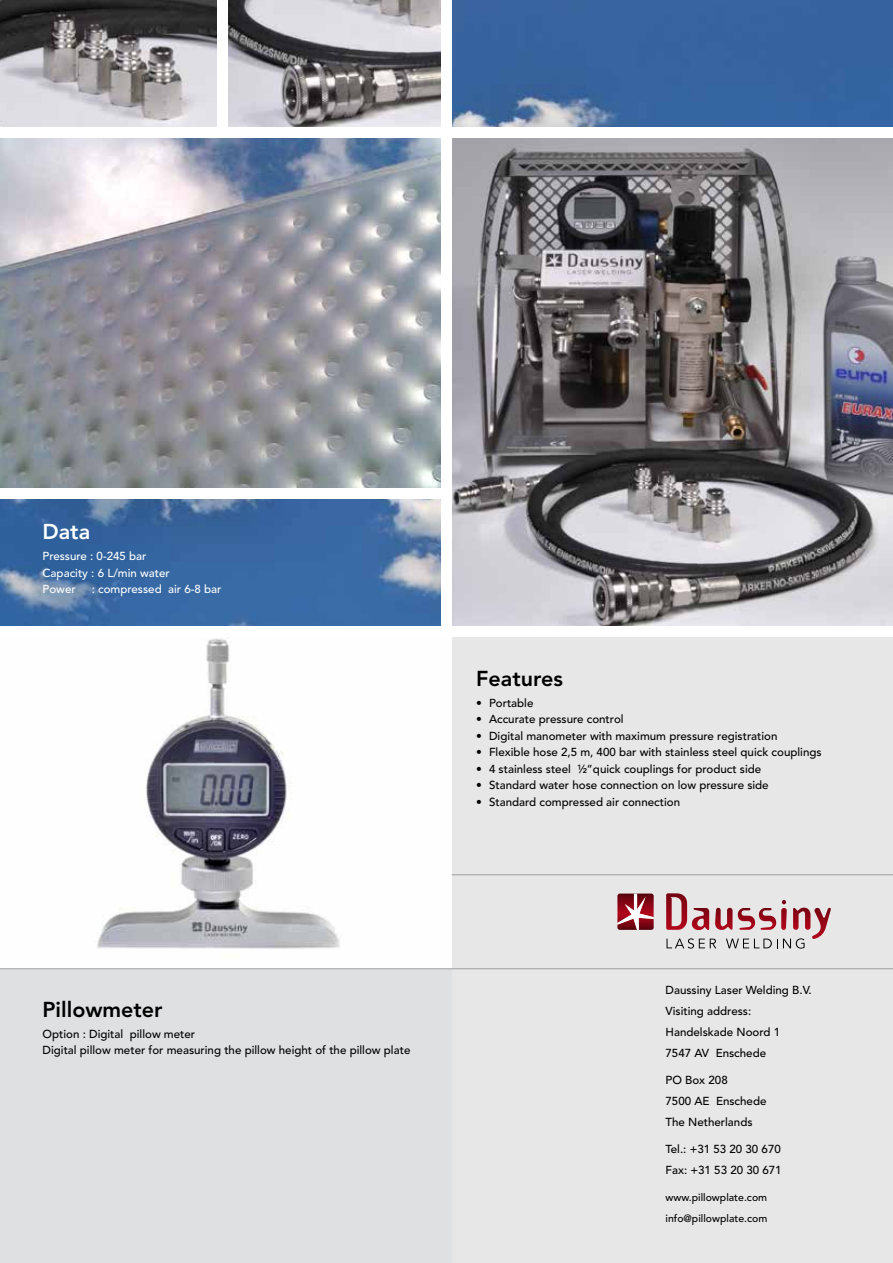
<style>
.page{position:relative;width:893px;height:1263px;background:#fff}
.page>*{position:absolute;margin:0;border:0;box-sizing:border-box;transform-origin:0 0}
.t1{font:800 21.45px "Avenir LT Std";color:#000}
.t2{font:800 21.45px "Avenir LT Std";color:#fff}
.t3{font:500 11.55px/21px "Avenir LT Std";color:#000}
.t4{font:500 11.55px/16.5px "Avenir LT Std";color:#fff}
.t5{font:500 10.5px/21px "Avenir LT Std";color:#000}
</style>
<div class="page">
<img style="left:452px;top:0;width:441px;height:127px">
<img style="left:0;top:499px;width:441px;height:127px">
<img style="left:228px;top:0;width:213px;height:127px">
<img style="left:0;top:0;width:217px;height:127px">
<div style="left:446px;top:633px;width:447px;height:630px;background:#e7e7e8"></div>
<div style="left:0;top:633px;width:452px;height:630px;background:#dfe0e1"></div>
<img style="left:0;top:138px;width:441px;height:350px">
<img style="left:452px;top:138px;width:441px;height:488px">
<img style="left:0;top:637px;width:452px;height:331px">
<hr style="left:0;top:968px;width:893px;height:1px;background:#9c9e9f">
<hr style="left:452px;top:874px;width:441px;height:1px;background:#9c9e9f">
<svg style="left:617px;top:894px;width:37px;height:36px"></svg>
<svg style="left:666px;top:893px;width:165px;height:56px"></svg>
<div style="left:0;top:626px;width:893px;height:11px;background:#fff"></div>
<h1 class="t2" style="left:43px;top:519px;width:49px">Data</h1>
<p class="t4" style="left:43px;top:548px;width:129px">Pressure : 0-245 bar<br>Capacity : 6 L/min water<br>Power</p>
<p class="t4" style="left:92px;top:581px;width:131px">: compressed air 6-8 bar</p>
<h1 class="t1" style="left:476px;top:666px;width:88px">Features</h1>
<p class="t3" style="left:476px;top:693px;width:59px">• Portable</p>
<p class="t3" style="left:476px;top:709px;width:149px">• Accurate pressure control</p>
<p class="t3" style="left:476px;top:726px;width:303px">• Digital manometer with maximum pressure registration</p>
<p class="t3" style="left:476px;top:742px;width:347px">• Flexible hose 2,5 m, 400 bar with stainless steel quick couplings</p>
<p class="t3" style="left:476px;top:759px;width:287px">• 4 stainless steel ½”quick couplings for product side</p>
<p class="t3" style="left:476px;top:775px;width:294px">• Standard water hose connection on low pressure side</p>
<p class="t3" style="left:476px;top:792px;width:205px">• Standard compressed air connection</p>
<h1 class="t1" style="left:43px;top:996px;width:121px">Pillowmeter</h1>
<p class="t3" style="left:43px;top:1025px;width:369px;line-height:16.5px">Option : Digital pillow meter<br>Digital pillow meter for measuring the pillow height of the pillow plate</p>
<p class="t3" style="left:665px;top:979px;width:148px">Daussiny Laser Welding B.V.<br>Visiting address:<br>Handelskade Noord 1<br>7547 AV Enschede</p>
<p class="t3" style="left:665px;top:1069px;width:103px">PO Box 208<br>7500 AE Enschede<br>The Netherlands</p>
<p class="t3" style="left:665px;top:1138px;width:118px">Tel.: +31 53 20 30 670<br>Fax: +31 53 20 30 671</p>
<p class="t5" style="left:665px;top:1187px;width:103px">www.pillowplate.com info@pillowplate.com</p>
</div>
